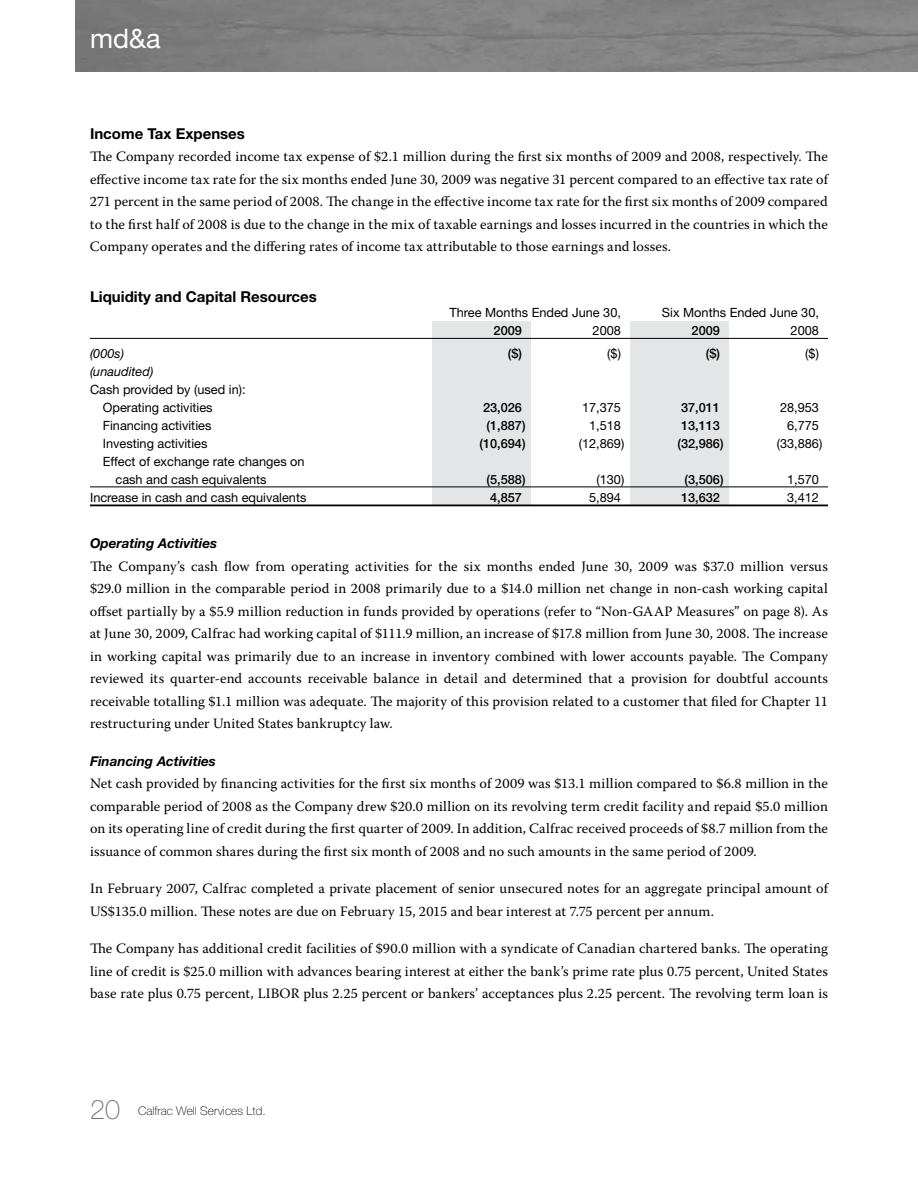
<style>
.page{position:relative;width:918px;height:1188px;background:#fff}
.page>*{position:absolute;margin:0;border:0;box-sizing:border-box;transform-origin:0 0}
.t1{font:27px "Helvetica Neue";color:#fff}
.t2{font:100 27px "Helvetica Neue";color:#6d6f71}
.t3{font:700 15px "Helvetica Neue";color:#000}
.t4{font:14.25px/22.5px "Warnock Pro";letter-spacing:.005em;color:#000;text-align:justify}
.t5{font:italic 700 13.5px "Helvetica Neue";color:#000}
.t6{font:12.75px/18px "Helvetica Neue";color:#000}
.t7{font:500 12.75px "Helvetica Neue";color:#000}
.t8{font:italic 12.75px "Helvetica Neue";color:#000}
.t9{font:100 12px "Helvetica Neue";color:#000}
</style>
<div class="page">
<div style="left:630px;top:321px;width:99px;height:185px;background:#e4e5e6"></div>
<div style="left:432px;top:321px;width:99px;height:185px;background:#e4e5e6"></div>
<hr style="left:90px;top:338px;width:738px;height:1px;background:#000">
<hr style="left:90px;top:487px;width:738px;height:1px;background:#000">
<hr style="left:90px;top:505px;width:738px;height:1px;background:#000">
<h1 class="t1" style="left:90px;top:22px;width:72px">md&amp;a</h1>
<p class="t3" style="left:90px;top:124px;width:156px">Income Tax Expenses</p>
<p class="t4" style="left:90px;top:145px;width:740px">The Company recorded income tax expense of $2.1 million during the first six months of 2009 and 2008, respectively. The effective income tax rate for the six months ended June 30, 2009 was negative 31 percent compared to an effective tax rate of 271 percent in the same period of 2008. The change in the effective income tax rate for the first six months of 2009 compared to the first half of 2008 is due to the change in the mix of taxable earnings and losses incurred in the countries in which the Company operates and the differing rates of income tax attributable to those earnings and losses.</p>
<p class="t3" style="left:90px;top:287px;width:228px">Liquidity and Capital Resources</p>
<p class="t6" style="left:449px;top:303px;width:173px">Three Months Ended June 30,</p>
<p class="t6" style="left:662px;top:303px;width:159px">Six Months Ended June 30,</p>
<p class="t7" style="left:494px;top:323px;width:30px">2009</p>
<p class="t6" style="left:593px;top:321px;width:30px">2008</p>
<p class="t7" style="left:692px;top:323px;width:30px">2009</p>
<p class="t6" style="left:791px;top:321px;width:30px">2008</p>
<p class="t8" style="left:90px;top:345px;width:36px">(000s)</p>
<p class="t7" style="left:508px;top:345px;width:16px">($)</p>
<p class="t6" style="left:607px;top:344px;width:15px">($)</p>
<p class="t7" style="left:706px;top:345px;width:16px">($)</p>
<p class="t6" style="left:805px;top:344px;width:15px">($)</p>
<p class="t8" style="left:90px;top:363px;width:65px">(unaudited)</p>
<p class="t6" style="left:103px;top:380px;width:144px;text-indent:-13px">Cash provided by (used in):<br>Operating activities</p>
<p class="t7" style="left:483px;top:399px;width:40px">23,026</p>
<p class="t6" style="left:582px;top:398px;width:40px">17,375</p>
<p class="t7" style="left:681px;top:399px;width:40px">37,011</p>
<p class="t6" style="left:780px;top:398px;width:40px">28,953</p>
<p class="t6" style="left:103px;top:416px;width:110px">Financing activities</p>
<p class="t7" style="left:487px;top:417px;width:40px">(1,887)</p>
<p class="t6" style="left:589px;top:416px;width:33px">1,518</p>
<p class="t7" style="left:681px;top:417px;width:40px">13,113</p>
<p class="t6" style="left:787px;top:416px;width:33px">6,775</p>
<p class="t6" style="left:103px;top:434px;width:106px">Investing activities</p>
<p class="t7" style="left:479px;top:435px;width:48px">(10,694)</p>
<p class="t6" style="left:579px;top:434px;width:47px">(12,869)</p>
<p class="t7" style="left:678px;top:435px;width:48px">(32,986)</p>
<p class="t6" style="left:777px;top:434px;width:47px">(33,886)</p>
<p class="t6" style="left:116px;top:452px;width:191px;text-indent:-13px">Effect of exchange rate changes on cash and cash equivalents</p>
<p class="t7" style="left:487px;top:471px;width:40px">(5,588)</p>
<p class="t6" style="left:596px;top:470px;width:29px">(130)</p>
<p class="t7" style="left:685px;top:471px;width:40px">(3,506)</p>
<p class="t6" style="left:787px;top:470px;width:33px">1,570</p>
<p class="t6" style="left:90px;top:488px;width:218px">Increase in cash and cash equivalents</p>
<p class="t7" style="left:490px;top:489px;width:33px">4,857</p>
<p class="t6" style="left:589px;top:488px;width:33px">5,894</p>
<p class="t7" style="left:681px;top:489px;width:40px">13,632</p>
<p class="t6" style="left:787px;top:488px;width:33px">3,412</p>
<p class="t5" style="left:90px;top:535px;width:129px">Operating Activities</p>
<p class="t4" style="left:90px;top:554px;width:740px">The Company’s cash flow from operating activities for the six months ended June 30, 2009 was $37.0 million versus $29.0 million in the comparable period in 2008 primarily due to a $14.0 million net change in non-cash working capital offset partially by a $5.9 million reduction in funds provided by operations (refer to “Non-GAAP Measures” on page 8). As at June 30, 2009, Calfrac had working capital of $111.9 million, an increase of $17.8 million from June 30, 2008. The increase in working capital was primarily due to an increase in inventory combined with lower accounts payable. The Company reviewed its quarter-end accounts receivable balance in detail and determined that a provision for doubtful accounts receivable totalling $1.1 million was adequate. The majority of this provision related to a customer that filed for Chapter 11 restructuring under United States bankruptcy law.</p>
<p class="t5" style="left:90px;top:752px;width:127px">Financing Activities</p>
<p class="t4" style="left:90px;top:772px;width:739px">Net cash provided by financing activities for the first six months of 2009 was $13.1 million compared to $6.8 million in the comparable period of 2008 as the Company drew $20.0 million on its revolving term credit facility and repaid $5.0 million on its operating line of credit during the first quarter of 2009. In addition, Calfrac received proceeds of $8.7 million from the issuance of common shares during the first six month of 2008 and no such amounts in the same period of 2009.</p>
<p class="t4" style="left:90px;top:877px;width:740px">In February 2007, Calfrac completed a private placement of senior unsecured notes for an aggregate principal amount of<br>US$135.0 million. These notes are due on February 15, 2015 and bear interest at 7.75 percent per annum.</p>
<p class="t4" style="left:90px;top:937px;width:740px">The Company has additional credit facilities of $90.0 million with a syndicate of Canadian chartered banks. The operating line of credit is $25.0 million with advances bearing interest at either the bank’s prime rate plus 0.75 percent, United States base rate plus 0.75 percent, LIBOR plus 2.25 percent or bankers’ acceptances plus 2.25 percent. The revolving term loan is</p>
<h1 class="t2" style="left:90px;top:1094px;width:32px">20</h1>
<p class="t9" style="left:138px;top:1104px;width:129px">Calfrac Well Services Ltd.</p>
</div>
